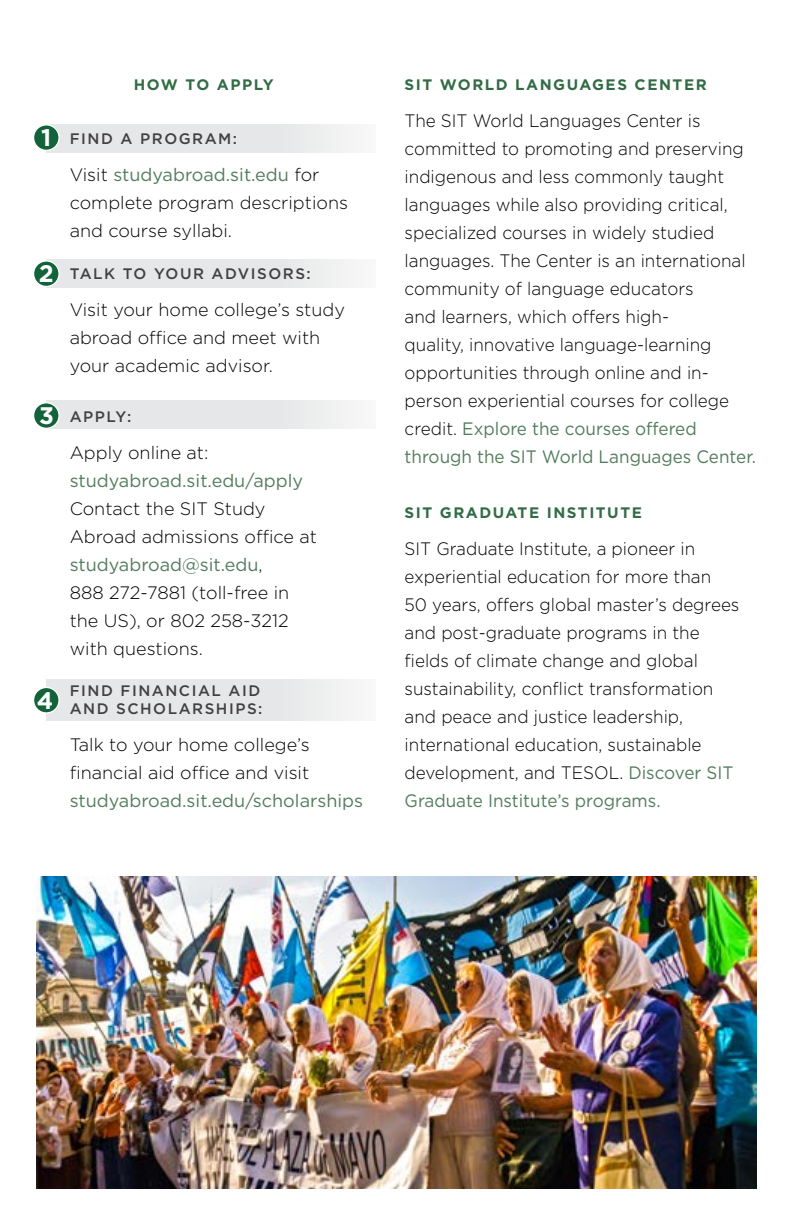
<style>
.page{position:relative;width:792px;height:1224px;background:#fff}
.page>*{position:absolute;margin:0;border:0;box-sizing:border-box;transform-origin:0 0}
.t1{font:700 24px "Gotham";color:#fff}
.t2{font:300 18px/28px "Gotham";color:#000;scale:.95 1}
.t3{font:300 18px/28px "Gotham";color:#000}
.t4{font:18px "Gotham";color:#527c5c}
.t5{font:500 15.2px/17.4px "Gotham";letter-spacing:.1em;color:#414042}
.t6{font:700 15.2px "Gotham";letter-spacing:.1em;color:#326c46}
.s1{font-weight:400;color:#527c5c}
</style>
<div class="page">
<img style="left:36px;top:876px;width:720px;height:312px">
<div style="left:46px;top:124px;width:330px;height:28px;background:#e6e7e8"></div>
<div style="left:46px;top:259px;width:330px;height:28px;background:#e6e7e8"></div>
<div style="left:46px;top:401px;width:330px;height:28px;background:#e6e7e8"></div>
<div style="left:46px;top:679px;width:330px;height:41px;background:#e6e7e8"></div>
<div style="left:34px;top:125px;width:25px;height:25px;background:#13633a;border-radius:50%"></div>
<div style="left:33px;top:124px;width:27px;height:27px;border:1px solid #fff;border-radius:50%"></div>
<div style="left:34px;top:261px;width:25px;height:25px;background:#13633a;border-radius:50%"></div>
<div style="left:33px;top:260px;width:27px;height:27px;border:1px solid #fff;border-radius:50%"></div>
<div style="left:34px;top:403px;width:25px;height:25px;background:#13633a;border-radius:50%"></div>
<div style="left:33px;top:402px;width:27px;height:27px;border:1px solid #fff;border-radius:50%"></div>
<div style="left:34px;top:687px;width:25px;height:26px;background:#13633a;border-radius:50%"></div>
<div style="left:33px;top:687px;width:27px;height:27px;border:1px solid #fff;border-radius:50%"></div>
<h1 class="t1" style="left:41px;top:122px;width:12px">1</h1>
<h1 class="t1" style="left:39px;top:257px;width:16px">2</h1>
<h1 class="t1" style="left:39px;top:400px;width:16px">3</h1>
<h1 class="t1" style="left:37px;top:684px;width:18px">4</h1>
<p class="t6" style="left:134px;top:75px;width:141px">HOW TO APPLY</p>
<p class="t5" style="left:70px;top:130px;width:169px">FIND A PROGRAM:</p>
<p class="t3" style="left:70px;top:161px;width:280px">Visit <span class="s1">studyabroad.sit.edu</span> for complete program descriptions and course syllabi.</p>
<p class="t5" style="left:70px;top:265px;width:243px">TALK TO YOUR ADVISORS:</p>
<p class="t3" style="left:70px;top:295px;width:277px">Visit your home college’s study abroad office and meet with your academic advisor.</p>
<p class="t5" style="left:70px;top:407px;width:63px">APPLY:</p>
<p class="t3" style="left:70px;top:438px;width:140px">Apply online at:</p>
<p class="t4" style="left:70px;top:469px;width:235px">studyabroad.sit.edu/apply</p>
<p class="t3" style="left:70px;top:494px;width:249px">Contact the SIT Study<br>Abroad admissions office at <span class="s1">studyabroad@sit.edu</span>,<br>888 272-7881 (toll-free in the US), or 802 258-3212 with questions.</p>
<p class="t5" style="left:70px;top:682px;width:194px">FIND FINANCIAL AID<br>AND SCHOLARSHIPS:</p>
<p class="t3" style="left:70px;top:730px;width:242px">Talk to your home college’s financial aid office and visit</p>
<p class="t4" style="left:70px;top:789px;width:295px">studyabroad.sit.edu/scholarships</p>
<p class="t6" style="left:405px;top:75px;width:304px">SIT WORLD LANGUAGES CENTER</p>
<p class="t2" style="left:405px;top:107px;width:371px">The SIT World Languages Center is committed to promoting and preserving indigenous and less commonly taught languages while also providing critical, specialized courses in widely studied languages. The Center is an international community of language educators<br>and learners, which offers high-<br>quality, innovative language-learning opportunities through online and in&shy;person experiential courses for college credit. <span class="s1">Explore the courses offered through the SIT World Languages Center.</span></p>
<p class="t6" style="left:405px;top:502px;width:239px">SIT GRADUATE INSTITUTE</p>
<p class="t2" style="left:405px;top:534px;width:354px">SIT Graduate Institute, a pioneer in experiential education for more than<br>50 years, offers global master’s degrees and post-graduate programs in the fields of climate change and global sustainability, conflict transformation and peace and justice leadership, international education, sustainable development, and TESOL. <span class="s1">Discover SIT Graduate Institute’s programs.</span></p>
</div>
